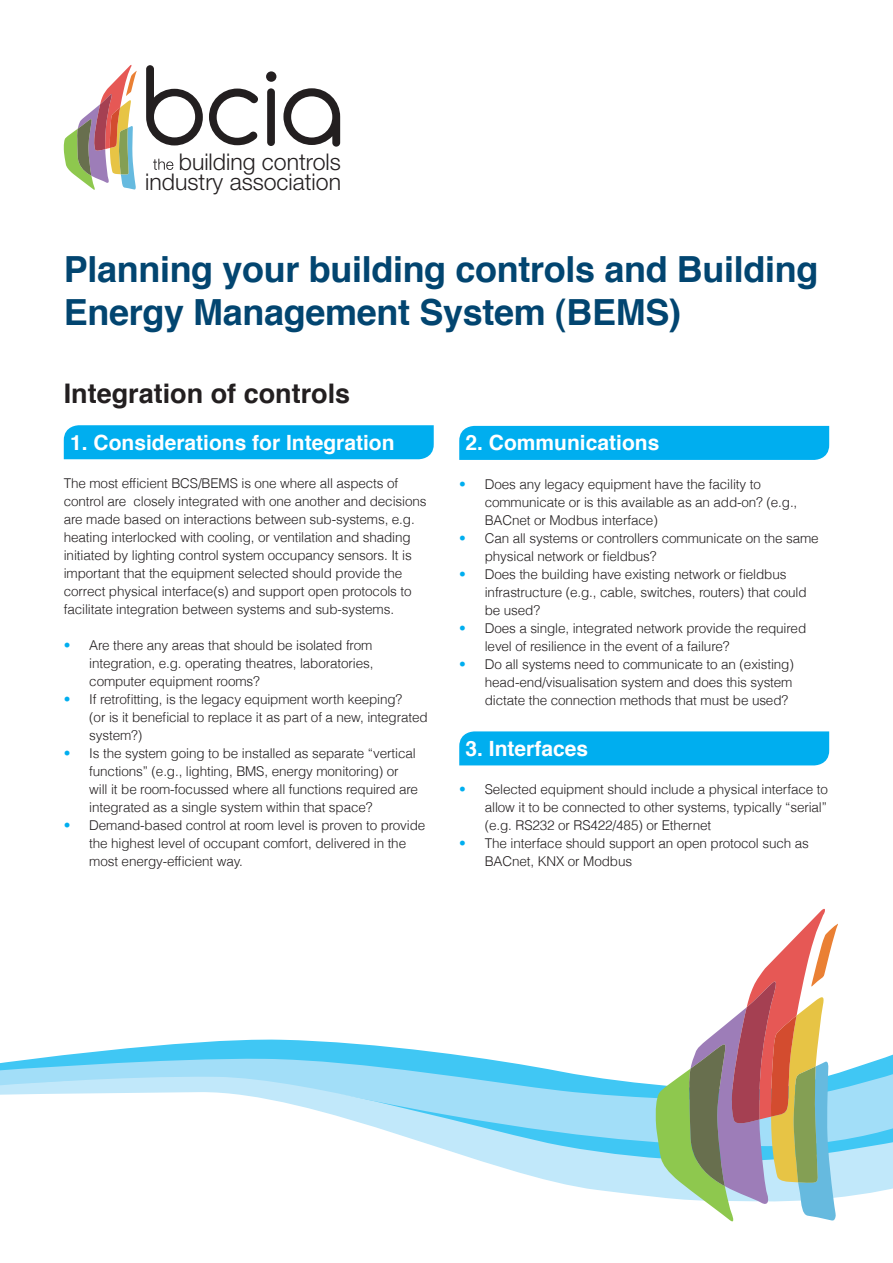
<style>
.page{position:relative;width:893px;height:1263px;background:#fff}
.page>*{position:absolute;margin:0;border:0;box-sizing:border-box;transform-origin:0 0}
.t1{font:700 36px/43.2px "Helvetica";letter-spacing:-.01em;color:#024570}
.t2{font:700 27px "Helvetica";color:#231f20}
.t3{font:300 23.1px/20.1px "Helvetica Neue";color:#231f20;text-align:right}
.t4{font:700 21px "Helvetica";color:#fff}
.t5{font:300 13.5px/18px "Helvetica";letter-spacing:-.01em;color:#231f20}
.s1{color:#00aeef}
</style>
<div class="page">
<div style="left:266px;top:71px;width:10px;height:11px;background:#231f20;border-radius:50%"></div>
<svg style="left:146px;top:65px;width:57px;height:80px"></svg>
<svg style="left:283px;top:88px;width:57px;height:59px"></svg>
<svg style="left:267px;top:88px;width:8px;height:58px"></svg>
<svg style="left:209px;top:89px;width:49px;height:56px"></svg>
<svg style="left:64px;top:65px;width:73px;height:125px"></svg>
<svg style="left:153px;top:159px;width:20px;height:11px"></svg>
<svg style="left:49px;top:1039px;width:844px;height:18px"></svg>
<svg style="left:0;top:1057px;width:893px;height:19px"></svg>
<svg style="left:0;top:1076px;width:893px;height:122px"></svg>
<svg style="left:656px;top:909px;width:182px;height:313px"></svg>
<div style="left:64px;top:425px;width:370px;height:34px;background:#00aeef"></div>
<div style="left:459px;top:426px;width:370px;height:34px;background:#00aeef"></div>
<div style="left:459px;top:731px;width:370px;height:34px;background:#00aeef"></div>
<h3 class="t3" style="left:145px;top:151px;width:197px">building controls industry association</h3>
<h1 class="t1" style="left:64px;top:248px;width:756px">Planning your building controls and Building<br>Energy Management System (BEMS)</h1>
<h2 class="t2" style="left:64px;top:372px;width:288px">Integration of controls</h2>
<h3 class="t4" style="left:70px;top:425px;width:326px">1. Considerations for Integration</h3>
<p class="t5" style="left:64px;top:474px;width:364px">The most efficient BCS/BEMS is one where all aspects of control are closely integrated with one another and decisions are made based on interactions between sub-systems, e.g. heating interlocked with cooling, or ventilation and shading initiated by lighting control system occupancy sensors. It is important that the equipment selected should provide the correct physical interface(s) and support open protocols to facilitate integration between systems and sub-systems.</p>
<p class="t5" style="left:89px;top:636px;width:286px;text-align:justify;text-indent:-26px"><span class="s1">•</span> Are there any areas that should be isolated from integration, e.g. operating theatres, laboratories, computer equipment rooms?</p>
<p class="t5" style="left:89px;top:690px;width:340px;text-indent:-26px"><span class="s1">•</span> If retrofitting, is the legacy equipment worth keeping?<br>(or is it beneficial to replace it as part of a new, integrated system?)</p>
<p class="t5" style="left:89px;top:744px;width:330px;text-indent:-26px"><span class="s1">•</span> Is the system going to be installed as separate “vertical functions” (e.g., lighting, BMS, energy monitoring) or will it be room-focussed where all functions required are integrated as a single system within that space?</p>
<p class="t5" style="left:89px;top:816px;width:338px;text-indent:-26px"><span class="s1">•</span> Demand-based control at room level is proven to provide the highest level of occupant comfort, delivered in the most energy-efficient way.</p>
<h3 class="t4" style="left:466px;top:426px;width:195px">2. Communications</h3>
<p class="t5" style="left:485px;top:475px;width:314px;text-indent:-26px"><span class="s1">•</span> Does any legacy equipment have the facility to communicate or is this available as an add-on? (e.g.,<br>BACnet or Modbus interface)</p>
<p class="t5" style="left:485px;top:529px;width:335px;text-indent:-26px"><span class="s1">•</span> Can all systems or controllers communicate on the same physical network or fieldbus?</p>
<p class="t5" style="left:485px;top:565px;width:323px;text-indent:-26px"><span class="s1">•</span> Does the building have existing network or fieldbus infrastructure (e.g., cable, switches, routers) that could be used?</p>
<p class="t5" style="left:485px;top:619px;width:323px;text-indent:-26px"><span class="s1">•</span> Does a single, integrated network provide the required level of resilience in the event of a failure?</p>
<p class="t5" style="left:485px;top:655px;width:311px;text-align:justify;text-indent:-26px"><span class="s1">•</span> Do all systems need to communicate to an (existing) head-end/visualisation system and does this system dictate the connection methods that must be used?</p>
<h3 class="t4" style="left:466px;top:731px;width:124px">3. Interfaces</h3>
<p class="t5" style="left:485px;top:780px;width:345px;text-align:justify;text-indent:-26px"><span class="s1">•</span> Selected equipment should include a physical interface to allow it to be connected to other systems, typically “serial” (e.g. RS232 or RS422/485) or Ethernet</p>
<p class="t5" style="left:485px;top:834px;width:326px;text-indent:-26px"><span class="s1">•</span> The interface should support an open protocol such as<br>BACnet, KNX or Modbus</p>
</div>
